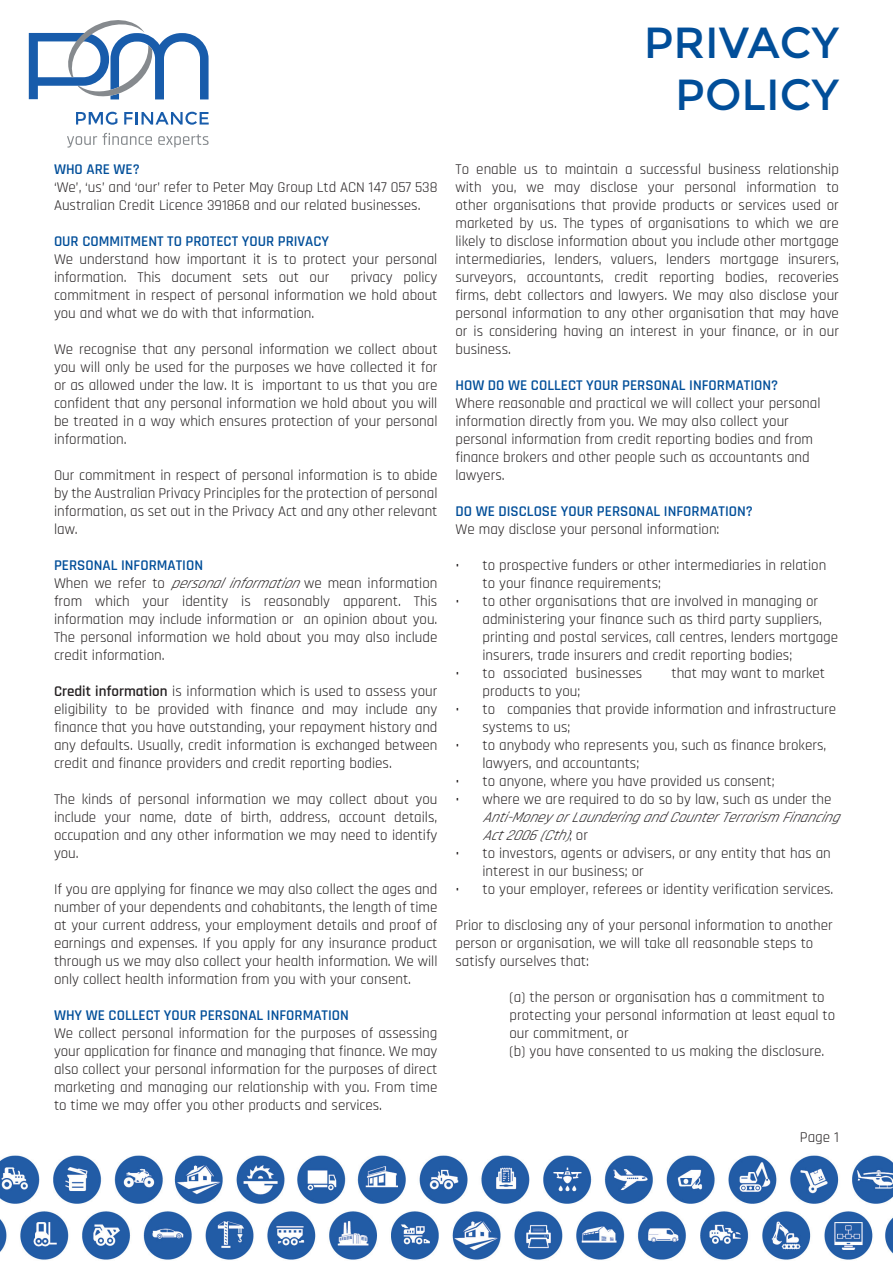
<style>
.page{position:relative;width:893px;height:1263px;background:#fff}
.page>*{position:absolute;margin:0;border:0;box-sizing:border-box;transform-origin:0 0}
.t1{font:43.5px "Montserrat";color:#014e99}
.t2{font:15px/18px "Rajdhani";color:#231f20}
.t3{font:600 15px "Rajdhani";color:#014e99}
.t4{font:italic 15px/18px "Rajdhani";color:#231f20}
.s1{font-style:italic}
.s2{font-weight:600}
.s3{font-style:normal}
</style>
<div class="page">
<svg style="left:67px;top:133px;width:85px;height:15px"></svg>
<svg style="left:158px;top:134px;width:51px;height:13px"></svg>
<svg style="left:29px;top:20px;width:180px;height:79px"></svg>
<svg style="left:76px;top:112px;width:41px;height:13px"></svg>
<svg style="left:124px;top:112px;width:85px;height:13px"></svg>
<img style="left:0;top:1155px;width:893px;height:105px">
<p class="t1" style="left:644px;top:17px;width:197px">PRIVACY</p>
<p class="t1" style="left:675px;top:70px;width:165px">POLICY</p>
<p class="t3" style="left:54px;top:160px;width:87px">WHO ARE WE?</p>
<p class="t2" style="left:54px;top:179px;width:385px">‘We’, ‘us’ and ‘our’ refer to Peter May Group Ltd ACN 147 057 538<br>Australian Credit Licence 391868 and our related businesses.</p>
<p class="t3" style="left:54px;top:232px;width:277px">OUR COMMITMENT TO PROTECT YOUR PRIVACY</p>
<p class="t2" style="left:54px;top:251px;width:385px">We understand how important it is to protect your personal information. This document sets out our</p>
<p class="t2" style="left:54px;top:269px;width:385px;text-align:justify;text-indent:297px">privacy policy commitment in respect of personal information we hold about you and what we do with that information.</p>
<p class="t2" style="left:54px;top:341px;width:385px;text-align:justify">We recognise that any personal information we collect about you will only be used for the purposes we have collected it for or as allowed under the law. It is important to us that you are confident that any personal information we hold about you will be treated in a way which ensures protection of your personal information.</p>
<p class="t2" style="left:54px;top:467px;width:385px;text-align:justify">Our commitment in respect of personal information is to abide by the Australian Privacy Principles for the protection of personal information, as set out in the Privacy Act and any other relevant law.</p>
<p class="t3" style="left:54px;top:556px;width:151px">PERSONAL INFORMATION</p>
<p class="t2" style="left:54px;top:575px;width:385px;text-align:justify">When we refer to <span class="s1">personalinformation</span>we mean information from which your identity is reasonably apparent. This information may include information or an opinion about you.<br>The personal information we hold about you may also include credit information.</p>
<p class="t2" style="left:54px;top:683px;width:385px;text-align:justify"><span class="s2">Credit information</span> is information which is used to assess your eligibility to be provided with finance and may include any finance that you have outstanding, your repayment history and any defaults. Usually, credit information is exchanged between credit and finance providers and credit reporting bodies.</p>
<p class="t2" style="left:54px;top:791px;width:385px;text-align:justify">The kinds of personal information we may collect about you include your name, date of birth, address, account details, occupation and any other information we may need to identify you.</p>
<p class="t2" style="left:54px;top:881px;width:385px;text-align:justify">If you are applying for finance we may also collect the ages and number of your dependents and cohabitants, the length of time at your current address, your employment details and proof of earnings and expenses. If you apply for any insurance product through us we may also collect your health information. We will only collect health information from you with your consent.</p>
<p class="t3" style="left:54px;top:1006px;width:296px">WHY WE COLLECT YOUR PERSONAL INFORMATION</p>
<p class="t2" style="left:54px;top:1025px;width:385px;text-align:justify">We collect personal information for the purposes of assessing your application for finance and managing that finance. We may also collect your personal information for the purposes of direct marketing and managing our relationship with you. From time to time we may offer you other products and services.</p>
<p class="t2" style="left:455px;top:161px;width:385px;text-align:justify">To enable us to maintain a successful business relationship with you, we may disclose your personal information to other organisations that provide products or services used or marketed by us. The types of organisations to which we are likely to disclose information about you include other mortgage intermediaries, lenders, valuers, lenders mortgage insurers, surveyors, accountants, credit reporting bodies, recoveries firms, debt collectors and lawyers. We may also disclose your personal information to any other organisation that may have or is considering having an interest in your finance, or in our business.</p>
<p class="t3" style="left:455px;top:376px;width:324px">HOW DO WE COLLECT YOUR PERSONAL INFORMATION?</p>
<p class="t2" style="left:455px;top:395px;width:366px">Where reasonable and practical we will collect your personal information directly from you. We may also collect your personal information from credit reporting bodies and from finance brokers and other people such as accountants and lawyers.</p>
<p class="t3" style="left:455px;top:502px;width:299px">DO WE DISCLOSE YOUR PERSONAL INFORMATION?</p>
<p class="t2" style="left:455px;top:521px;width:265px">We may disclose your personal information:</p>
<p class="t2" style="left:482px;top:557px;width:345px;text-indent:-27px">• to prospective funders or other intermediaries in relation to your finance requirements;</p>
<p class="t2" style="left:482px;top:593px;width:357px;text-indent:-27px">• to other organisations that are involved in managing or administering your finance such as third party suppliers, printing and postal services, call centres, lenders mortgage insurers, trade insurers and credit reporting bodies;</p>
<p class="t2" style="left:455px;top:665px;width:188px">• to associated businesses</p>
<p class="t2" style="left:671px;top:665px;width:155px">that may want to market</p>
<p class="t2" style="left:482px;top:683px;width:99px">products to you;</p>
<p class="t2" style="left:482px;top:701px;width:355px;text-indent:-27px">• to companies that provide information and infrastructure systems to us;</p>
<p class="t2" style="left:482px;top:737px;width:345px;text-indent:-27px">• to anybody who represents you, such as finance brokers, lawyers, and accountants;</p>
<p class="t2" style="left:455px;top:773px;width:321px">• to anyone, where you have provided us consent;</p>
<p class="t4" style="left:482px;top:791px;width:366px;text-indent:-27px"><span class="s3">• where we are required to do so by law, such as under the<br></span>Anti-MoneyorLaunderingandCounterTerrorismFinancing<br>Act2006(Cth)<span class="s3">; o r</span></p>
<p class="t2" style="left:482px;top:845px;width:350px;text-indent:-27px">• to investors, agents or advisers, or any entity that has an interest in our business; or</p>
<p class="t2" style="left:455px;top:881px;width:379px">• to your employer, referees or identity verification services.</p>
<p class="t2" style="left:455px;top:917px;width:379px">Prior to disclosing any of your personal information to another person or organisation, we will take all reasonable steps to satisfy ourselves that:</p>
<p class="t2" style="left:509px;top:989px;width:327px">(a) the person or organisation has a commitment to protecting your personal information at least equal to our commitment, or</p>
<p class="t2" style="left:509px;top:1043px;width:316px">(b) you have consented to us making the disclosure.</p>
<p class="t2" style="left:800px;top:1129px;width:41px">Page 1</p>
</div>
